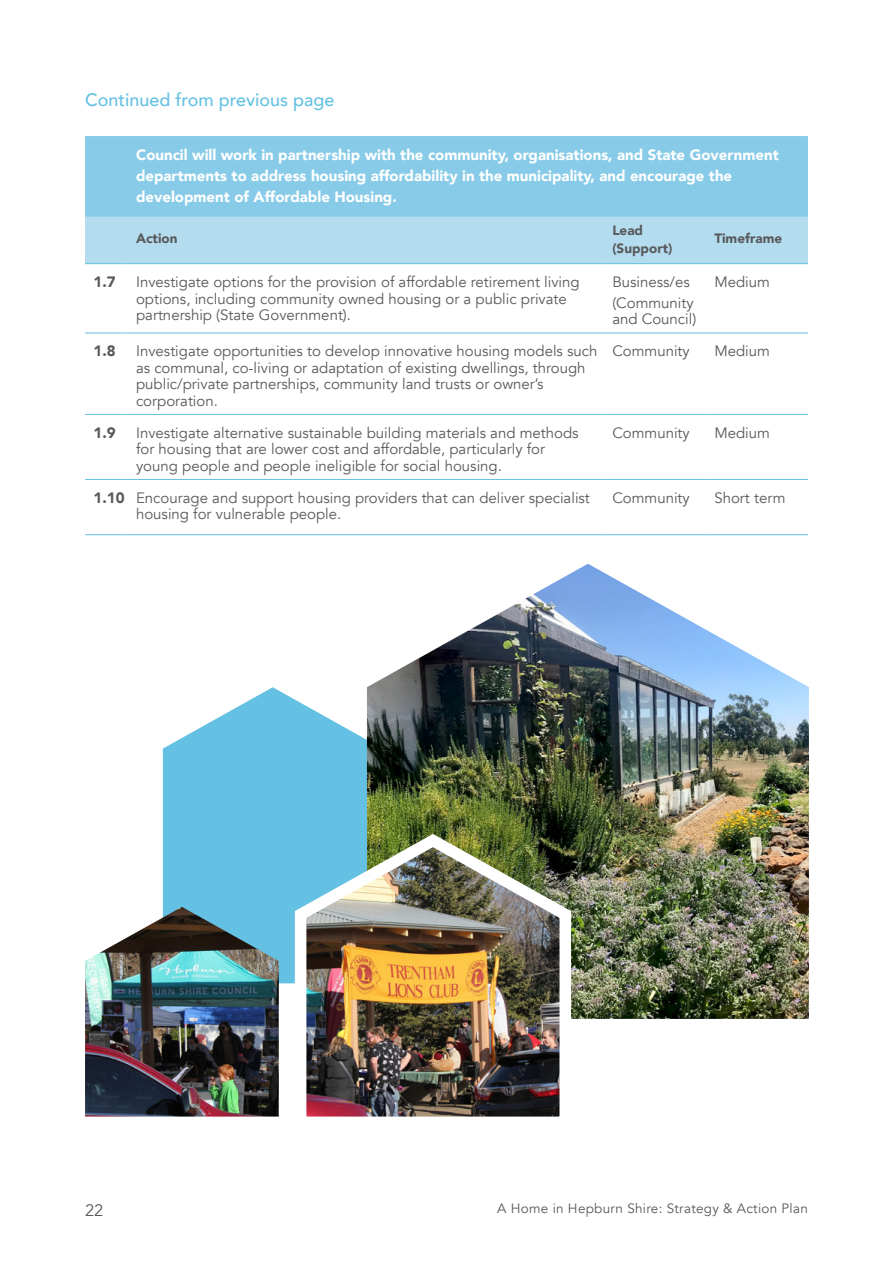
<style>
.page{position:relative;width:893px;height:1263px;background:#fff}
.page>*{position:absolute;margin:0;border:0;box-sizing:border-box;transform-origin:0 0}
.t1{font:500 18px "Avenir";color:#65c1e3}
.t2{font:16.5px "Avenir";color:#58595b}
.t3{font:15px/16.5px "Avenir";color:#58595b}
.t4{font:900 15px/21px "Avenir";color:#fff}
.t5{font:900 15px "Avenir";color:#58595b}
.t6{font:13.5px "Avenir";letter-spacing:.02em;color:#58595b}
.t7{font:900 13.5px/18px "Avenir";color:#58595b}
.s1{font-weight:900}
</style>
<div class="page">
<div style="left:85px;top:136px;width:723px;height:81px;background:#87cbe8"></div>
<div style="left:85px;top:217px;width:723px;height:46px;background:#b4dcef"></div>
<hr style="left:85px;top:263px;width:43px;height:1px;background:#65c1e3">
<hr style="left:128px;top:263px;width:476px;height:1px;background:#65c1e3">
<hr style="left:604px;top:263px;width:102px;height:1px;background:#65c1e3">
<hr style="left:706px;top:263px;width:102px;height:1px;background:#65c1e3">
<hr style="left:85px;top:333px;width:43px;height:1px;background:#65c1e3">
<hr style="left:128px;top:333px;width:476px;height:1px;background:#65c1e3">
<hr style="left:604px;top:333px;width:102px;height:1px;background:#65c1e3">
<hr style="left:706px;top:333px;width:102px;height:1px;background:#65c1e3">
<hr style="left:85px;top:414px;width:43px;height:1px;background:#65c1e3">
<hr style="left:128px;top:414px;width:476px;height:1px;background:#65c1e3">
<hr style="left:604px;top:414px;width:102px;height:1px;background:#65c1e3">
<hr style="left:706px;top:414px;width:102px;height:1px;background:#65c1e3">
<hr style="left:85px;top:479px;width:43px;height:1px;background:#65c1e3">
<hr style="left:128px;top:479px;width:476px;height:1px;background:#65c1e3">
<hr style="left:604px;top:479px;width:102px;height:1px;background:#65c1e3">
<hr style="left:706px;top:479px;width:102px;height:1px;background:#65c1e3">
<hr style="left:85px;top:534px;width:43px;height:1px;background:#65c1e3">
<hr style="left:128px;top:534px;width:476px;height:1px;background:#65c1e3">
<hr style="left:604px;top:534px;width:102px;height:1px;background:#65c1e3">
<hr style="left:706px;top:534px;width:102px;height:1px;background:#65c1e3">
<svg style="left:163px;top:687px;width:204px;height:296px;background:#7ccae7"></svg>
<img style="left:367px;top:564px;width:442px;height:455px">
<img style="left:285px;top:827px;width:292px;height:290px">
<img style="left:85px;top:907px;width:194px;height:209px">
<p class="t1" style="left:85px;top:84px;width:251px">Continued from previous page</p>
<p class="t4" style="left:136px;top:143px;width:644px">Council will work in partnership with the community, organisations, and State Government departments to address housing affordability in the municipality, and encourage the development of Affordable Housing.</p>
<p class="t7" style="left:136px;top:229px;width:43px">Action</p>
<p class="t7" style="left:612px;top:221px;width:62px">Lead (Support)</p>
<p class="t7" style="left:714px;top:229px;width:69px">Timeframe</p>
<p class="t5" style="left:94px;top:269px;width:24px">1.7</p>
<p class="t3" style="left:136px;top:274px;width:445px">Investigate options for the provision of affordable retirement living options, including community owned housing or a public private partnership (State Government).</p>
<p class="t3" style="left:612px;top:272px;width:83px;line-height:20.7px">Business/es (Community</p>
<p class="t3" style="left:612px;top:311px;width:85px">and Council)</p>
<p class="t3" style="left:714px;top:274px;width:57px">Medium</p>
<p class="t5" style="left:94px;top:338px;width:24px">1.8</p>
<p class="t3" style="left:136px;top:343px;width:463px">Investigate opportunities to develop innovative housing models such as communal, co-living or adaptation of existing dwellings, through public/private partnerships, community land trusts or owner’s corporation.</p>
<p class="t3" style="left:612px;top:343px;width:79px">Community</p>
<p class="t3" style="left:714px;top:343px;width:57px">Medium</p>
<p class="t5" style="left:94px;top:420px;width:24px">1.9</p>
<p class="t3" style="left:136px;top:425px;width:444px">Investigate alternative sustainable building materials and methods for housing that are lower cost and affordable, particularly for young people and people ineligible for social housing.</p>
<p class="t3" style="left:612px;top:425px;width:79px">Community</p>
<p class="t3" style="left:714px;top:425px;width:57px">Medium</p>
<p class="t3" style="left:136px;top:490px;width:455px;text-indent:-43px"><span class="s1">1.10</span> Encourage and support housing providers that can deliver specialist housing for vulnerable people.</p>
<p class="t3" style="left:612px;top:490px;width:79px">Community</p>
<p class="t3" style="left:714px;top:490px;width:73px">Short term</p>
<p class="t2" style="left:85px;top:1200px;width:20px">22</p>
<p class="t6" style="left:497px;top:1200px;width:312px">A Home in Hepburn Shire: Strategy &amp; Action Plan</p>
</div>
